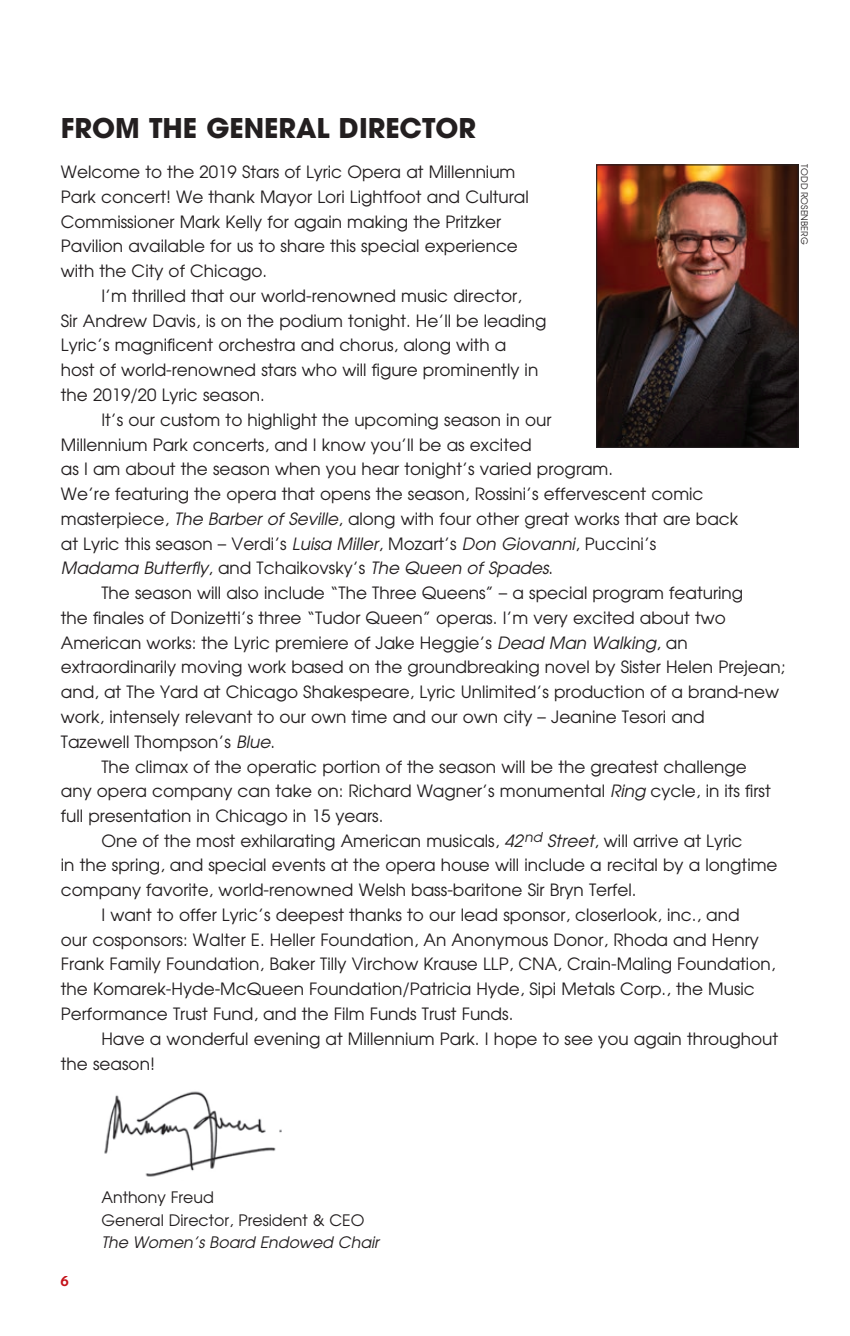
<style>
.page{position:relative;width:850px;height:1336px;background:#fff}
.page>*{position:absolute;margin:0;border:0;box-sizing:border-box;transform-origin:0 0}
.t1{font:700 27px "Avant Garde";color:#231f20}
.t2{font:700 18px "Verlag";color:#c4121a}
.t3{font:16.88px/24.8px "Avant Garde";color:#231f20}
.t4{font:15.75px/22.5px "Avant Garde";color:#231f20}
.t5{font:italic 15.75px "Avant Garde";color:#231f20}
.t6{font:9px "Avant Garde";color:#231f20}
.s1{font-style:italic}
</style>
<div class="page">
<img style="left:598px;top:166px;width:198px;height:280px">
<div style="left:596px;top:164px;width:202px;height:284px;border:1px solid #231f20"></div>
<img style="left:104px;top:1091px;width:178px;height:86px">
<h1 class="t1" style="left:61px;top:111px;width:417px">FROM THE GENERAL DIRECTOR</h1>
<p class="t3" style="left:61px;top:159px;width:469px">Welcome to the 2019 Stars of Lyric Opera at Millennium Park concert! We thank Mayor Lori Lightfoot and Cultural Commissioner Mark Kelly for again making the Pritzker Pavilion available for us to share this special experience with the City of Chicago.</p>
<p class="t3" style="left:61px;top:283px;width:487px;text-indent:40px">I’m thrilled that our world-renowned music director,<br>Sir Andrew Davis, is on the podium tonight. He’ll be leading Lyric’s magnificent orchestra and chorus, along with a<br>host of world-renowned stars who will figure prominently in the 2019/20 Lyric season.</p>
<p class="t3" style="left:61px;top:407px;width:679px;text-indent:40px">It’s our custom to highlight the upcoming season in our<br>Millennium Park concerts, and I know you’ll be as excited<br>as I am about the season when you hear tonight’s varied program.<br>We’re featuring the opera that opens the season, Rossini’s effervescent comic masterpiece, <span class="s1">The Barber of Seville</span>, along with four other great works that are back at Lyric this season – Verdi’s <span class="s1">Luisa Miller</span>, Mozart’s <span class="s1">Don Giovanni</span>, Puccini’s<br><span class="s1">Madama Butterfly</span>, and Tchaikovsky’s <span class="s1">The Queen of Spades</span>.</p>
<p class="t3" style="left:101px;top:580px;width:643px">The season will also include “The Three Queens” – a special program featuring</p>
<p class="t3" style="left:61px;top:605px;width:666px">the finales of Donizetti’s three “Tudor Queen” operas. I’m very excited about two</p>
<p class="t3" style="left:61px;top:630px;width:628px">American works: the Lyric premiere of Jake Heggie’s <span class="s1">Dead Man Walking</span>, an</p>
<p class="t3" style="left:61px;top:654px;width:726px">extraordinarily moving work based on the groundbreaking novel by Sister Helen Prejean;</p>
<p class="t3" style="left:61px;top:679px;width:719px">and, at The Yard at Chicago Shakespeare, Lyric Unlimited’s production of a brand-new</p>
<p class="t3" style="left:61px;top:704px;width:645px">work, intensely relevant to our own time and our own city – Jeanine Tesori and</p>
<p class="t3" style="left:61px;top:729px;width:216px">Tazewell Thompson’s <span class="s1">Blue</span>.</p>
<p class="t3" style="left:101px;top:753px;width:646px">The climax of the operatic portion of the season will be the greatest challenge</p>
<p class="t3" style="left:61px;top:778px;width:711px">any opera company can take on: Richard Wagner’s monumental <span class="s1">Ring</span> cycle, in its first</p>
<p class="t3" style="left:61px;top:803px;width:324px">full presentation in Chicago in 15 years.</p>
<p class="t3" style="left:101px;top:828px;width:642px">One of the most exhilarating American musicals, <span class="s1">42</span><sup>nd</sup> <span class="s1">Street</span>, will arrive at Lyric</p>
<p class="t3" style="left:61px;top:852px;width:718px">in the spring, and special events at the opera house will include a recital by a longtime</p>
<p class="t3" style="left:61px;top:877px;width:577px">company favorite, world-renowned Welsh bass-baritone Sir Bryn Terfel.</p>
<p class="t3" style="left:101px;top:902px;width:639px">I want to offer Lyric’s deepest thanks to our lead sponsor, closerlook, inc., and</p>
<p class="t3" style="left:61px;top:926px;width:699px">our cosponsors: Walter E. Heller Foundation, An Anonymous Donor, Rhoda and Henry</p>
<p class="t3" style="left:61px;top:951px;width:716px">Frank Family Foundation, Baker Tilly Virchow Krause LLP, CNA, Crain-Maling Foundation,</p>
<p class="t3" style="left:61px;top:976px;width:695px">the Komarek-Hyde-McQueen Foundation/Patricia Hyde, Sipi Metals Corp., the Music</p>
<p class="t3" style="left:61px;top:1001px;width:454px">Performance Trust Fund, and the Film Funds Trust Funds.</p>
<p class="t3" style="left:101px;top:1025px;width:678px">Have a wonderful evening at Millennium Park. I hope to see you again throughout</p>
<p class="t3" style="left:61px;top:1050px;width:96px">the season!</p>
<p class="t6" style="left:809px;top:164px;width:82px;rotate:90deg">TODD ROSENBERG</p>
<p class="t2" style="left:60px;top:1265px;width:11px">6</p>
<p class="t4" style="left:101px;top:1186px;width:264px">Anthony Freud<br>General Director, President &amp; CEO</p>
<p class="t5" style="left:101px;top:1232px;width:279px">The Women’s Board Endowed Chair</p>
</div>
